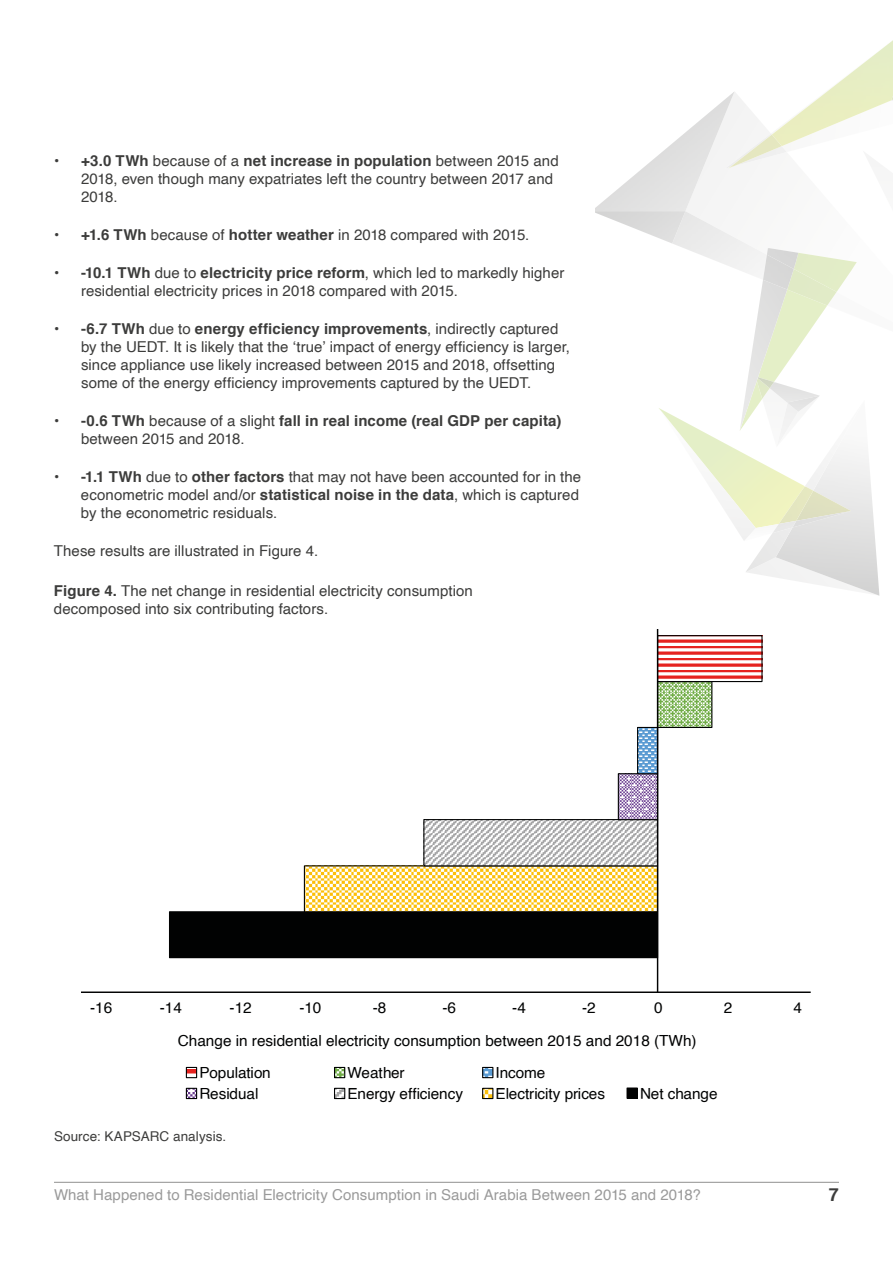
<style>
.page{position:relative;width:893px;height:1263px;background:#fff}
.page>*{position:absolute;margin:0;border:0;box-sizing:border-box;transform-origin:0 0}
.t1{font:700 18px "Helvetica";color:#3c3c3b}
.t2{font:15.3px/32px "Helvetica";color:#010202}
.t3{font:15px/18px "Helvetica";letter-spacing:.005em;color:#3c3c3b}
.t4{font:15px "Helvetica";letter-spacing:.005em;color:#9a9a9a}
.t5{font:700 15px/18px "Helvetica";letter-spacing:.01em;color:#3c3c3b}
.t6{font:13.5px "Helvetica";letter-spacing:.005em;color:#3c3c3b}
.s1{font-weight:700}
.s2{font-weight:400}
</style>
<div class="page">
<hr style="left:54px;top:1182px;width:785px;height:1px;background:#9d9d9c">
<img style="left:828px;top:42px;width:63px;height:49px">
<img style="left:891px;top:40px;width:2px;height:51px">
<svg style="left:734px;top:91px;width:159px;height:53px"></svg>
<img style="left:734px;top:133px;width:53px;height:20px">
<img style="left:734px;top:135px;width:47px;height:32px">
<img style="left:595px;top:92px;width:139px;height:119px">
<img style="left:672px;top:211px;width:185px;height:69px">
<img style="left:794px;top:269px;width:43px;height:11px">
<img style="left:763px;top:255px;width:31px;height:25px">
<img style="left:595px;top:211px;width:90px;height:32px">
<svg style="left:659px;top:280px;width:220px;height:316px"></svg>
<img style="left:660px;top:409px;width:95px;height:118px">
<div style="left:170px;top:912px;width:488px;height:46px;background:#010202"></div>
<div style="left:169px;top:911px;width:489px;height:47px;border:1px solid #010202"></div>
<svg style="left:306px;top:867px;width:350px;height:43px"></svg>
<div style="left:304px;top:865px;width:354px;height:47px;border:1px solid #010202"></div>
<svg style="left:425px;top:821px;width:231px;height:43px"></svg>
<div style="left:423px;top:819px;width:235px;height:47px;border:1px solid #010202"></div>
<svg style="left:620px;top:775px;width:36px;height:43px;background:#b8a3ca"></svg>
<div style="left:618px;top:773px;width:40px;height:47px;border:1px solid #010202"></div>
<svg style="left:639px;top:729px;width:17px;height:43px"></svg>
<div style="left:637px;top:727px;width:21px;height:47px;border:1px solid #010202"></div>
<svg style="left:659px;top:683px;width:51px;height:43px;background:#a8cc8f"></svg>
<div style="left:657px;top:681px;width:55px;height:47px;border:1px solid #010202"></div>
<svg style="left:659px;top:639px;width:101px;height:40px"></svg>
<div style="left:657px;top:635px;width:105px;height:47px;border:1px solid #010202"></div>
<hr style="left:82px;top:991px;width:729px;height:2px;background:#010202">
<svg style="left:188px;top:1069px;width:7px;height:5px"></svg>
<div style="left:186px;top:1067px;width:11px;height:11px;border:1px solid #010202"></div>
<svg style="left:336px;top:1069px;width:7px;height:7px"></svg>
<div style="left:334px;top:1067px;width:11px;height:11px;border:1px solid #010202"></div>
<svg style="left:484px;top:1069px;width:7px;height:7px"></svg>
<div style="left:482px;top:1067px;width:11px;height:11px;border:1px solid #010202"></div>
<svg style="left:188px;top:1090px;width:7px;height:7px"></svg>
<div style="left:186px;top:1088px;width:11px;height:11px;border:1px solid #010202"></div>
<svg style="left:336px;top:1090px;width:7px;height:7px"></svg>
<div style="left:334px;top:1088px;width:11px;height:11px;border:1px solid #010202"></div>
<svg style="left:484px;top:1090px;width:7px;height:7px"></svg>
<div style="left:482px;top:1088px;width:11px;height:11px;border:1px solid #010202"></div>
<div style="left:627px;top:1088px;width:10px;height:10px;background:#010202"></div>
<div style="left:626px;top:1087px;width:12px;height:12px;border:1px solid #010202"></div>
<hr style="left:657px;top:629px;width:1px;height:363px;background:#010202">
<p class="t3" style="left:81px;top:153px;width:479px;text-indent:-27px"><span class="s1">• +3.0 TWh</span> because of a <span class="s1">net increase in population</span> between 2015 and<br>2018, even though many expatriates left the country between 2017 and<br>2018.</p>
<p class="t3" style="left:54px;top:227px;width:477px"><span class="s1">• +1.6 TWh</span> because of <span class="s1">hotter weather</span> in 2018 compared with 2015.</p>
<p class="t3" style="left:81px;top:265px;width:485px;text-indent:-27px"><span class="s1">• -10.1 TWh</span> due to <span class="s1">electricity price reform</span>, which led to markedly higher residential electricity prices in 2018 compared with 2015.</p>
<p class="t3" style="left:81px;top:321px;width:490px;text-indent:-27px"><span class="s1">• -6.7 TWh</span> due to <span class="s1">energy efficiency improvements</span>, indirectly captured by the UEDT. It is likely that the ‘true’ impact of energy efficiency is larger, since appliance use likely increased between 2015 and 2018, offsetting some of the energy efficiency improvements captured by the UEDT.</p>
<p class="t5" style="left:81px;top:412px;width:482px;text-indent:-27px">• -0.6 TWh <span class="s2">because of a slight</span> fall in real income (real GDP per capita) <span class="s2">between 2015 and 2018.</span></p>
<p class="t3" style="left:81px;top:469px;width:502px;text-indent:-27px"><span class="s1">• -1.1 TWh</span> due to <span class="s1">other factors</span> that may not have been accounted for in the econometric model and/or <span class="s1">statistical noise in the data</span>, which is captured by the econometric residuals.</p>
<p class="t3" style="left:54px;top:543px;width:266px">These results are illustrated in Figure 4.</p>
<p class="t3" style="left:54px;top:582px;width:420px"><span class="s1">Figure 4.</span> The net change in residential electricity consumption decomposed into six contributing factors.</p>
<p class="t2" style="left:90px;top:992px;width:24px">-16</p>
<p class="t2" style="left:160px;top:992px;width:24px">-14</p>
<p class="t2" style="left:230px;top:992px;width:24px">-12</p>
<p class="t2" style="left:299px;top:992px;width:24px">-10</p>
<p class="t2" style="left:373px;top:992px;width:15px">-8</p>
<p class="t2" style="left:442px;top:992px;width:15px">-6</p>
<p class="t2" style="left:512px;top:992px;width:15px">-4</p>
<p class="t2" style="left:582px;top:992px;width:15px">-2</p>
<p class="t2" style="left:654px;top:992px;width:10px">0</p>
<p class="t2" style="left:724px;top:992px;width:10px">2</p>
<p class="t2" style="left:793px;top:992px;width:10px">4</p>
<p class="t2" style="left:199px;top:1025px;width:499px;text-indent:-22px">Change in residential electricity consumption between 2015 and 2018 (TWh)<br>Population</p>
<p class="t2" style="left:347px;top:1057px;width:59px">Weather</p>
<p class="t2" style="left:496px;top:1057px;width:51px">Income</p>
<p class="t2" style="left:199px;top:1078px;width:61px">Residual</p>
<p class="t2" style="left:347px;top:1078px;width:117px">Energy efficiency</p>
<p class="t2" style="left:496px;top:1078px;width:111px">Electricity prices</p>
<p class="t2" style="left:640px;top:1078px;width:79px">Net change</p>
<p class="t6" style="left:54px;top:1126px;width:174px">Source: KAPSARC analysis.</p>
<p class="t4" style="left:54px;top:1183px;width:648px">What Happened to Residential Electricity Consumption in Saudi Arabia Between 2015 and 2018?</p>
<p class="t1" style="left:829px;top:1180px;width:12px">7</p>
</div>
